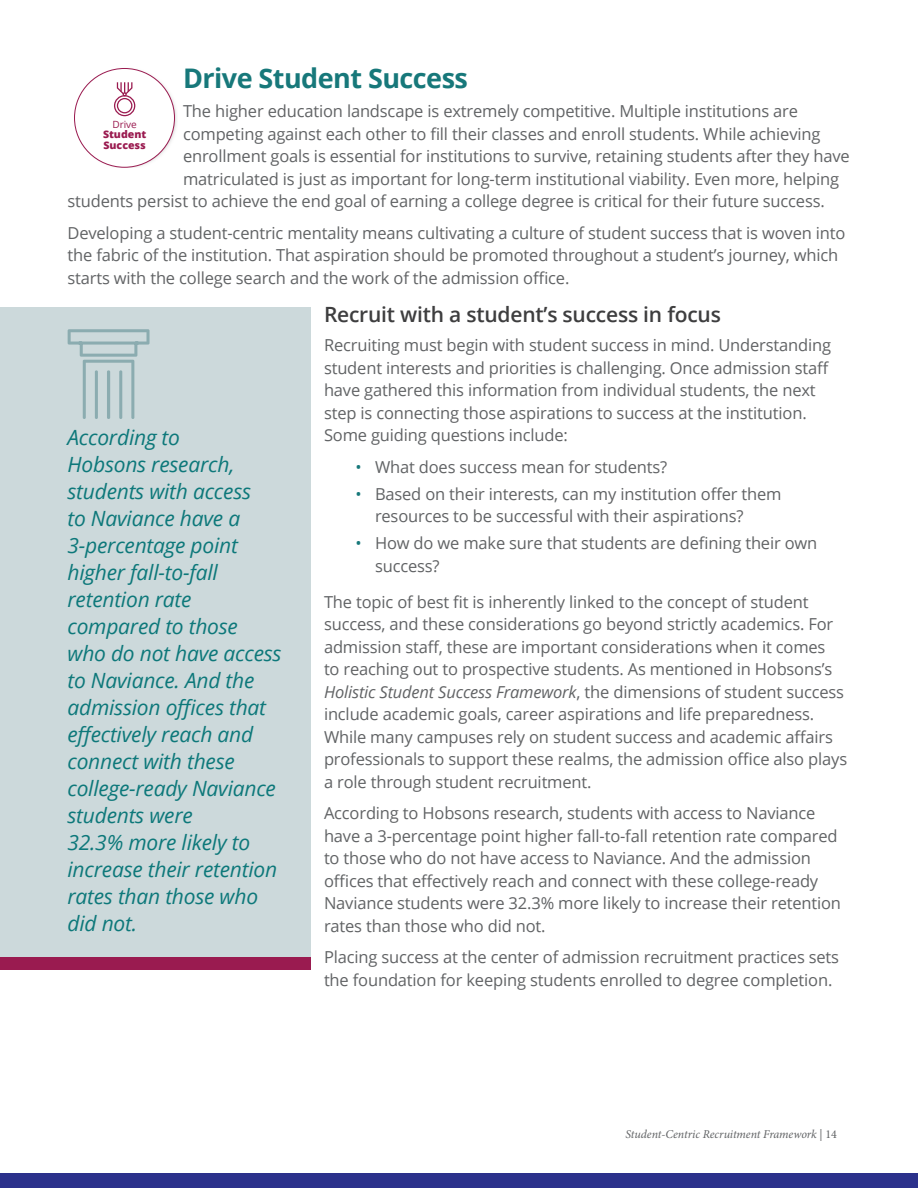
<style>
.page{position:relative;width:918px;height:1188px;background:#fff}
.page>*{position:absolute;margin:0;border:0;box-sizing:border-box;transform-origin:0 0}
.t1{font:700 27px "Open Sans";letter-spacing:-.02em;color:#17787a}
.Body_Text{font:italic 21px/27px "Open Sans";letter-spacing:-.01em;color:#0d787a}
.t2{font:600 21px "Open Sans";letter-spacing:-.01em;color:#3e3e3f}
.Body_Text-2{font:16.5px/22.5px "Open Sans";letter-spacing:-.01em;color:#616365}
.t3{font:italic 12px "Minion Pro";letter-spacing:-.005em;color:#616365}
.t4{font:800 10.5px/10.5px "Open Sans";color:#9a1b50}
.t5{font:9.9px "Open Sans";color:#9a1b50}
.s1{color:#17787a}
.s2{font-style:italic}
.s3{font-style:normal}
</style>
<div class="page">
<div style="left:0;top:1173px;width:918px;height:15px;background:#2b318b"></div>
<div style="left:0;top:307px;width:310px;height:660px;background:#ccd9db"></div>
<div style="left:0;top:957px;width:310px;height:13px;background:#9a1b50"></div>
<img style="left:74px;top:68px;width:103px;height:100px">
<div style="left:75px;top:68px;width:99px;height:99px;background:#fff;border-radius:50%"></div>
<div style="left:114px;top:95px;width:21px;height:21px;border:1px solid #9a1b50;border-radius:50%"></div>
<div style="left:117px;top:98px;width:15px;height:15px;border:1px solid #9a1b50;border-radius:50%"></div>
<svg style="left:116px;top:82px;width:17px;height:14px"></svg>
<h2 class="t1" style="left:183px;top:59px;width:287px">Drive Student Success</h2>
<p class="Body_Text-2" style="left:183px;top:99px;width:617px">The higher education landscape is extremely competitive. Multiple institutions are</p>
<p class="Body_Text-2" style="left:183px;top:122px;width:639px">competing against each other to fill their classes and enroll students. While achieving</p>
<p class="Body_Text-2" style="left:183px;top:144px;width:668px">enrollment goals is essential for institutions to survive, retaining students after they have</p>
<p class="Body_Text-2" style="left:183px;top:167px;width:658px">matriculated is just as important for long-term institutional viability. Even more, helping</p>
<p class="Body_Text-2" style="left:68px;top:189px;width:759px">students persist to achieve the end goal of earning a college degree is critical for their future success.</p>
<p class="Body_Text-2" style="left:68px;top:221px;width:779px">Developing a student-centric mentality means cultivating a culture of student success that is woven into the fabric of the institution. That aspiration should be promoted throughout a student’s journey, which starts with the college search and the work of the admission office.</p>
<h3 class="t2" style="left:324px;top:300px;width:398px">Recruit with a student’s success in focus</h3>
<p class="Body_Text-2" style="left:324px;top:333px;width:509px">Recruiting must begin with student success in mind. Understanding student interests and priorities is challenging. Once admission staff have gathered this information from individual students, the next step is connecting those aspirations to success at the institution.<br>Some guiding questions include:</p>
<p class="t5" style="left:112px;top:118px;width:26px">Drive</p>
<p class="t4" style="left:103px;top:129px;width:45px">Student<br>Success</p>
<p class="Body_Text" style="left:68px;top:424px;width:216px">According to<br>Hobsons research, students with access<br>to Naviance have a<br>3-percentage point higher fall-to-fall retention rate compared to those who do not have access to Naviance. And the admission offices that effectively reach and connect with these college-ready Naviance students were<br>32.3% more likely to increase their retention rates than those who did not.</p>
<p class="Body_Text-2" style="left:356px;top:455px;width:313px"><span class="s1">•</span> What does success mean for students?</p>
<p class="Body_Text-2" style="left:375px;top:482px;width:408px;text-indent:-20px"><span class="s1">•</span> Based on their interests, can my institution offer them resources to be successful with their aspirations?</p>
<p class="Body_Text-2" style="left:375px;top:531px;width:444px;text-indent:-20px"><span class="s1">•</span> How do we make sure that students are defining their own success?</p>
<p class="Body_Text-2" style="left:324px;top:590px;width:525px">The topic of best fit is inherently linked to the concept of student success, and these considerations go beyond strictly academics. For admission staff, these are important considerations when it comes<br>to reaching out to prospective students. As mentioned in Hobsons’s <span class="s2">Holistic Student Success Framework</span>, the dimensions of student success include academic goals, career aspirations and life preparedness.<br>While many campuses rely on student success and academic affairs professionals to support these realms, the admission office also plays a role through student recruitment.</p>
<p class="Body_Text-2" style="left:324px;top:801px;width:519px">According to Hobsons research, students with access to Naviance have a 3-percentage point higher fall-to-fall retention rate compared to those who do not have access to Naviance. And the admission offices that effectively reach and connect with these college-ready Naviance students were 32.3% more likely to increase their retention rates than those who did not.</p>
<p class="Body_Text-2" style="left:324px;top:945px;width:517px">Placing success at the center of admission recruitment practices sets the foundation for keeping students enrolled to degree completion.</p>
<p class="t3" style="left:625px;top:1126px;width:213px">Student-Centric Recruitment Framework <span class="s3">| 14</span></p>
</div>
